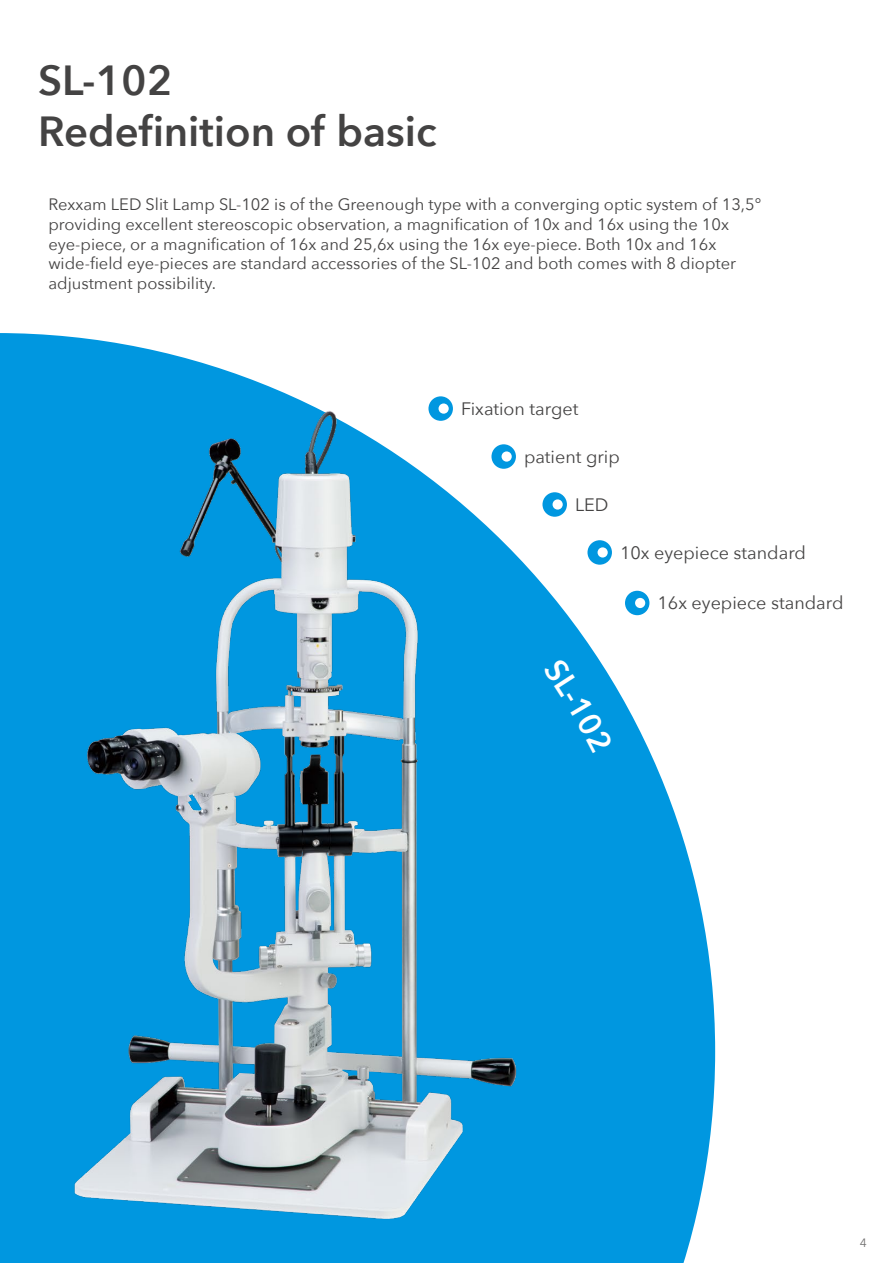
<style>
.page{position:relative;width:893px;height:1263px;background:#fff}
.page>*{position:absolute;margin:0;border:0;box-sizing:border-box;transform-origin:0 0}
.t1{font:600 42px/50.4px "Avenir Next";color:#444343}
.t2{font:18px "Avenir Next";color:#444343}
.t3{font:16.5px/19.8px "Avenir Next";color:#444343}
.t4{font:12px "Avenir Next Cyr";color:#727171}
</style>
<div class="page">
<svg style="left:648px;top:597px;width:67px;height:666px;fill:#0097e0"></svg>
<img style="left:0;top:333px;width:648px;height:930px">
<div style="left:428px;top:396px;width:25px;height:25px;background:#0097e0;border-radius:50%"></div>
<div style="left:439px;top:403px;width:10px;height:11px;background:#fff;border-radius:50%"></div>
<div style="left:491px;top:444px;width:25px;height:25px;background:#0097e0;border-radius:50%"></div>
<div style="left:502px;top:451px;width:10px;height:11px;background:#fff;border-radius:50%"></div>
<div style="left:542px;top:492px;width:25px;height:25px;background:#0097e0;border-radius:50%"></div>
<div style="left:553px;top:499px;width:10px;height:11px;background:#fff;border-radius:50%"></div>
<div style="left:587px;top:540px;width:25px;height:25px;background:#0097e0;border-radius:50%"></div>
<div style="left:598px;top:547px;width:10px;height:10px;background:#fff;border-radius:50%"></div>
<div style="left:625px;top:591px;width:24px;height:24px;background:#0097e0;border-radius:50%"></div>
<div style="left:635px;top:598px;width:10px;height:10px;background:#fff;border-radius:50%"></div>
<div style="left:543px;top:657px;width:70px;height:96px;background:#0097e0"></div>
<h1 class="t1" style="left:38px;top:55px;width:400px">SL-102<br>Redefinition of basic</h1>
<p class="t3" style="left:48px;top:194px;width:714px">Rexxam LED Slit Lamp SL-102 is of the Greenough type with a converging optic system of 13,5° providing excellent stereoscopic observation, a magnification of 10x and 16x using the 10x eye-piece, or a magnification of 16x and 25,6x using the 16x eye-piece. Both 10x and 16x wide-field eye-pieces are standard accessories of the SL-102 and both comes with 8 diopter adjustment possibility.</p>
<p class="t2" style="left:461px;top:393px;width:119px">Fixation target</p>
<p class="t2" style="left:524px;top:441px;width:97px">patient grip</p>
<p class="t2" style="left:575px;top:489px;width:35px">LED</p>
<p class="t2" style="left:620px;top:537px;width:187px">10x eyepiece standard</p>
<p class="t2" style="left:657px;top:588px;width:187px">16x eyepiece standard</p>
<p class="t4" style="left:860px;top:1235px;width:8px">4</p>
</div>
